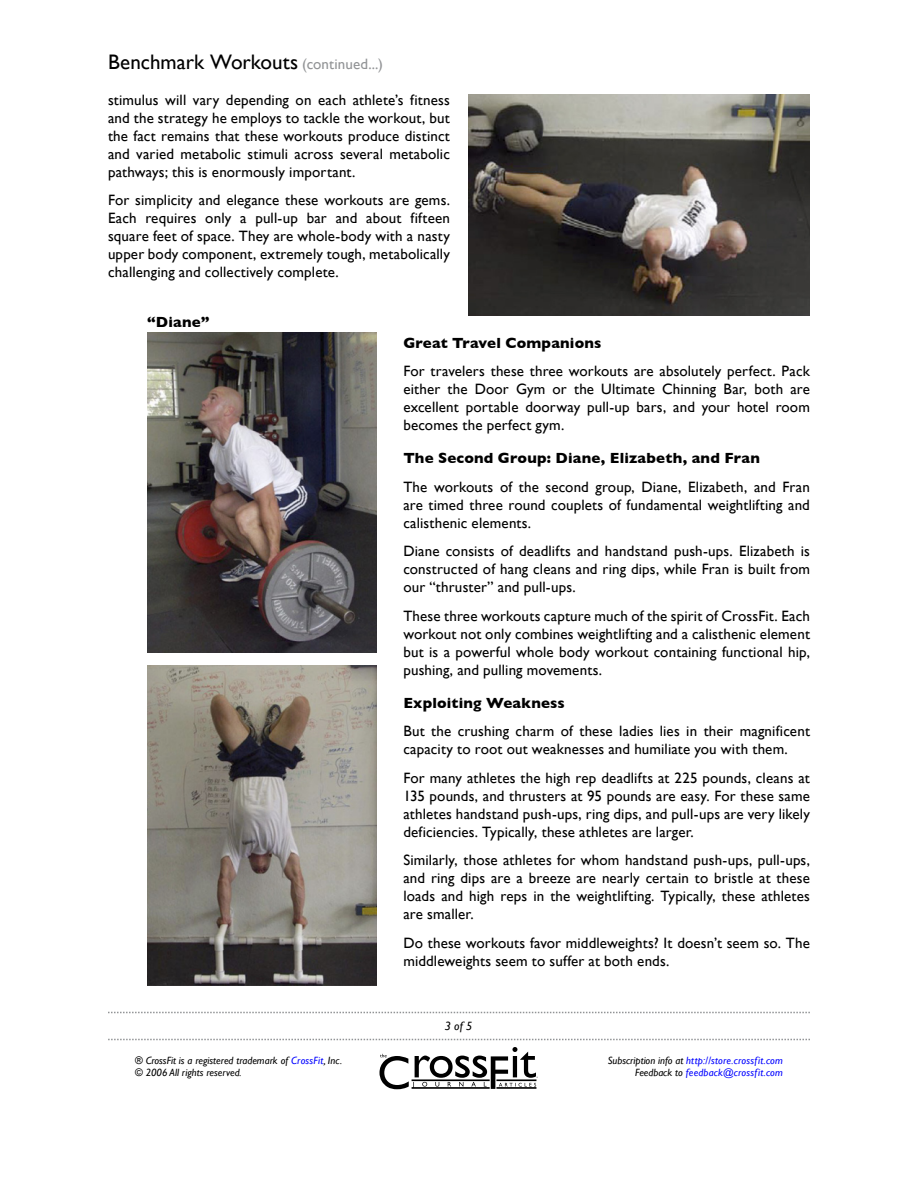
<style>
.page{position:relative;width:918px;height:1188px;background:#fff}
.page>*{position:absolute;margin:0;border:0;box-sizing:border-box;transform-origin:0 0}
.t1{font:21px "Gill Sans";color:#000}
.Body_Paragraph{font:15px/18px "Gill Sans";letter-spacing:.01em;color:#000;text-align:justify}
.Body_Heading{font:700 15px "Gill Sans";letter-spacing:.015em;color:#000}
.Body_Paragraph-2{font:700 15px "Gill Sans";letter-spacing:.015em;color:#000}
.t2{font:italic 12px "Gill Sans";color:#000}
.t3{font:italic 10.5px/12.6px "Gill Sans";letter-spacing:.015em;color:#00f;text-align:right}
.t4{font:italic 10.5px/12.6px "Gill Sans";color:#000}
.s1{font-size:15px;color:#929496}
.s2{color:#00f}
.s3{color:#000}
</style>
<div class="page">
<svg style="left:380px;top:1047px;width:158px;height:42px"></svg>
<svg style="left:108px;top:1012px;width:702px;height:1px"></svg>
<svg style="left:108px;top:1039px;width:702px;height:1px"></svg>
<img style="left:468px;top:94px;width:342px;height:221px">
<img style="left:147px;top:332px;width:229px;height:320px">
<img style="left:147px;top:665px;width:229px;height:321px">
<h1 class="t1" style="left:108px;top:49px;width:276px">Benchmark Workouts <span class="s1">(continued...)</span></h1>
<p class="Body_Paragraph" style="left:108px;top:91px;width:343px">stimulus will vary depending on each athlete’s fitness and the strategy he employs to tackle the workout, but the fact remains that these workouts produce distinct and varied metabolic stimuli across several metabolic pathways; this is enormously important.</p>
<p class="Body_Paragraph" style="left:108px;top:191px;width:344px">For simplicity and elegance these workouts are gems.<br>Each requires only a pull-up bar and about fifteen square feet of space. They are whole-body with a nasty upper body component, extremely tough, metabolically challenging and collectively complete.</p>
<p class="Body_Paragraph-2" style="left:147px;top:313px;width:64px">“Diane”</p>
<p class="Body_Heading" style="left:403px;top:334px;width:200px">Great Travel Companions</p>
<p class="Body_Paragraph" style="left:403px;top:362px;width:408px">For travelers these three workouts are absolutely perfect. Pack either the Door Gym or the Ultimate Chinning Bar, both are excellent portable doorway pull-up bars, and your hotel room becomes the perfect gym.</p>
<p class="Body_Heading" style="left:403px;top:449px;width:358px">The Second Group: Diane, Elizabeth, and Fran</p>
<p class="Body_Paragraph" style="left:403px;top:478px;width:408px">The workouts of the second group, Diane, Elizabeth, and Fran are timed three round couplets of fundamental weightlifting and calisthenic elements.</p>
<p class="Body_Paragraph" style="left:403px;top:542px;width:408px">Diane consists of deadlifts and handstand push-ups. Elizabeth is constructed of hang cleans and ring dips, while Fran is built from our “thruster” and pull-ups.</p>
<p class="Body_Paragraph" style="left:403px;top:607px;width:408px">These three workouts capture much of the spirit of CrossFit. Each workout not only combines weightlifting and a calisthenic element but is a powerful whole body workout containing functional hip, pushing, and pulling movements.</p>
<p class="Body_Heading" style="left:403px;top:694px;width:163px">Exploiting Weakness</p>
<p class="Body_Paragraph" style="left:403px;top:722px;width:408px">But the crushing charm of these ladies lies in their magnificent capacity to root out weaknesses and humiliate you with them.</p>
<p class="Body_Paragraph" style="left:403px;top:769px;width:408px">For many athletes the high rep deadlifts at 225 pounds, cleans at 135 pounds, and thrusters at 95 pounds are easy. For these same athletes handstand push-ups, ring dips, and pull-ups are very likely deficiencies. Typically, these athletes are larger.</p>
<p class="Body_Paragraph" style="left:403px;top:851px;width:408px">Similarly, those athletes for whom handstand push-ups, pull-ups, and ring dips are a breeze are nearly certain to bristle at these loads and high reps in the weightlifting. Typically, these athletes are smaller.</p>
<p class="Body_Paragraph" style="left:403px;top:934px;width:408px">Do these workouts favor middleweights? It doesn’t seem so. The middleweights seem to suffer at both ends.</p>
<p class="t2" style="left:454px;top:1019px;width:20px">of 5</p>
<p class="t4" style="left:135px;top:1054px;width:209px">® CrossFit is a registered trademark of <span class="s2">CrossFit</span>, Inc. © 2006 All rights reserved.</p>
<p class="t3" style="left:608px;top:1054px;width:177px"><span class="s3">Subscription info at</span> http://store.crossfit.com<br><span class="s3">Feedback to</span> feedback@crossfit.com</p>
</div>
